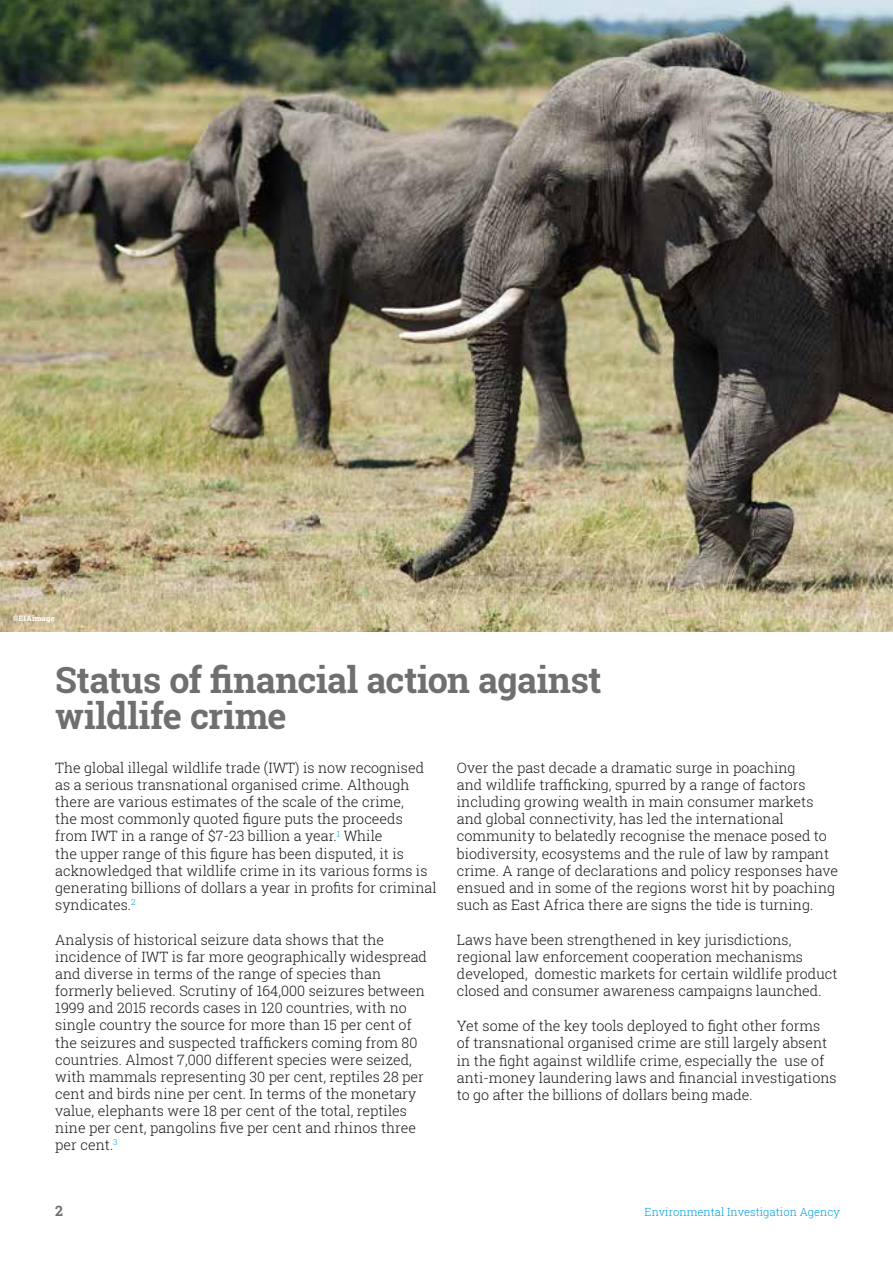
<style>
.page{position:relative;width:893px;height:1263px;background:#fff}
.page>*{position:absolute;margin:0;border:0;box-sizing:border-box;transform-origin:0 0}
.t1{font:700 36px/36px "Roboto Slab";letter-spacing:-.015em;color:#706f6f}
.t2{font:300 14.25px/17.1px "Roboto Slab";color:#1a1718}
.t3{font:700 14.25px "Roboto Slab";color:#706f6f}
.t4{font:300 11.25px "Roboto Slab";color:#009fe3}
.t5{font:700 7.5px "Roboto Slab";letter-spacing:.025em;color:#fff}
</style>
<div class="page">
<img style="left:0;top:0;width:893px;height:631px">
<p class="t5" style="left:13px;top:613px;width:43px">©EIAimage</p>
<h1 class="t1" style="left:55px;top:662px;width:548px">Status of financial action against wildlife crime</h1>
<p class="t2" style="left:55px;top:759px;width:383px">The global illegal wildlife trade (IWT) is now recognised as a serious transnational organised crime. Although there are various estimates of the scale of the crime,<br>the most commonly quoted figure puts the proceeds from IWT in a range of $7-23 billion a year.<sup>1</sup> While<br>the upper range of this figure has been disputed, it is acknowledged that wildlife crime in its various forms is generating billions of dollars a year in profits for criminal syndicates.<sup>2</sup></p>
<p class="t2" style="left:55px;top:931px;width:373px">Analysis of historical seizure data shows that the incidence of IWT is far more geographically widespread and diverse in terms of the range of species than formerly believed. Scrutiny of 164,000 seizures between 1999 and 2015 records cases in 120 countries, with no single country the source for more than 15 per cent of the seizures and suspected traffickers coming from 80 countries. Almost 7,000 different species were seized, with mammals representing 30 per cent, reptiles 28 per cent and birds nine per cent. In terms of the monetary value, elephants were 18 per cent of the total, reptiles nine per cent, pangolins five per cent and rhinos three per cent.<sup>3</sup></p>
<p class="t2" style="left:457px;top:759px;width:383px">Over the past decade a dramatic surge in poaching<br>and wildlife trafficking, spurred by a range of factors including growing wealth in main consumer markets and global connectivity, has led the international community to belatedly recognise the menace posed to biodiversity, ecosystems and the rule of law by rampant crime. A range of declarations and policy responses have ensued and in some of the regions worst hit by poaching such as East Africa there are signs the tide is turning.</p>
<p class="t2" style="left:457px;top:931px;width:382px">Laws have been strengthened in key jurisdictions, regional law enforcement cooperation mechanisms developed, domestic markets for certain wildlife product closed and consumer awareness campaigns launched.</p>
<p class="t2" style="left:457px;top:1017px;width:381px">Yet some of the key tools deployed to fight other forms of transnational organised crime are still largely absent in the fight against wildlife crime, especially the use of anti-money laundering laws and financial investigations to go after the billions of dollars being made.</p>
<p class="t3" style="left:55px;top:1201px;width:9px">2</p>
<p class="t4" style="left:645px;top:1204px;width:197px">Environmental Investigation Agency</p>
</div>
